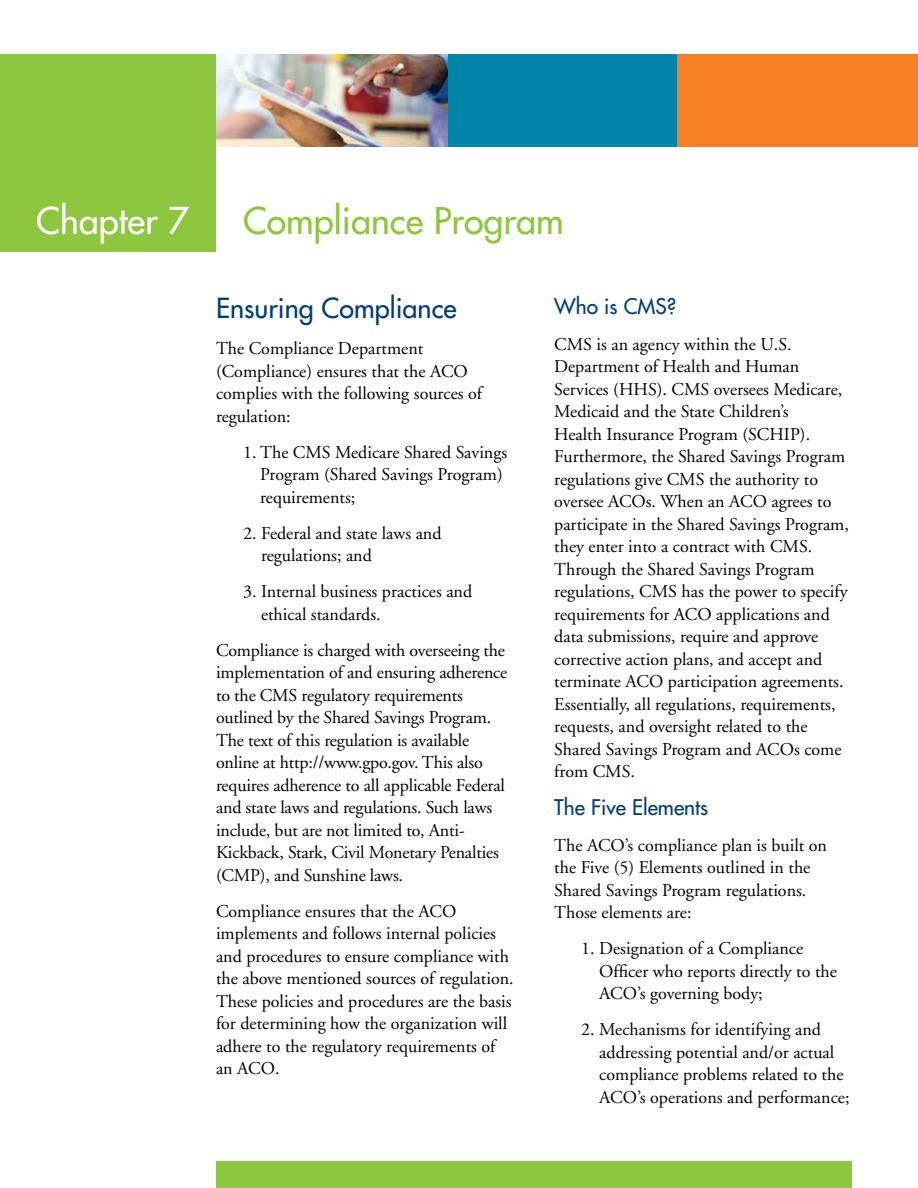
<style>
.page{position:relative;width:918px;height:1188px;background:#fff}
.page>*{position:absolute;margin:0;border:0;box-sizing:border-box;transform-origin:0 0}
.t1{font:36px "Futura";color:#8dc63f}
.t2{font:36px "Futura";color:#fff}
.t3{font:27px "Futura";color:#003d79}
.t4{font:21px "Futura";color:#003d79}
.t5{font:18px/22.5px "Adobe Garamond";color:#000}
</style>
<div class="page">
<div style="left:216px;top:1161px;width:636px;height:27px;background:#8dc63f"></div>
<div style="left:0;top:54px;width:216px;height:197px;background:#8dc63f"></div>
<div style="left:447px;top:54px;width:230px;height:93px;background:#0084a9"></div>
<div style="left:677px;top:54px;width:241px;height:93px;background:#f58025"></div>
<img style="left:216px;top:54px;width:231px;height:93px">
<h1 class="t2" style="left:36px;top:198px;width:154px">Chapter 7</h1>
<h1 class="t1" style="left:243px;top:198px;width:322px">Compliance Program</h1>
<h2 class="t3" style="left:216px;top:291px;width:242px">Ensuring Compliance</h2>
<p class="t5" style="left:216px;top:338px;width:268px">The Compliance Department (Compliance) ensures that the ACO complies with the following sources of regulation:</p>
<p class="t5" style="left:260px;top:441px;width:249px;text-indent:-17px">1. The CMS Medicare Shared Savings<br>Program (Shared Savings Program) requirements;</p>
<p class="t5" style="left:261px;top:522px;width:182px;text-indent:-18px">2. Federal and state laws and regulations; and</p>
<p class="t5" style="left:261px;top:581px;width:213px;text-indent:-18px">3. Internal business practices and ethical standards.</p>
<p class="t5" style="left:216px;top:639px;width:293px">Compliance is charged with overseeing the implementation of and ensuring adherence to the CMS regulatory requirements outlined by the Shared Savings Program.<br>The text of this regulation is available online at http://www.gpo.gov. This also requires adherence to all applicable Federal and state laws and regulations. Such laws include, but are not limited to, Anti-Kickback, Stark, Civil Monetary Penalties (CMP), and Sunshine laws.</p>
<p class="t5" style="left:216px;top:900px;width:299px">Compliance ensures that the ACO implements and follows internal policies and procedures to ensure compliance with the above mentioned sources of regulation.<br>These policies and procedures are the basis for determining how the organization will adhere to the regulatory requirements of an ACO.</p>
<p class="t4" style="left:554px;top:293px;width:123px">Who is CMS?</p>
<p class="t5" style="left:554px;top:333px;width:296px">CMS is an agency within the U.S.<br>Department of Health and Human Services (HHS). CMS oversees Medicare, Medicaid and the State Children’s<br>Health Insurance Program (SCHIP).<br>Furthermore, the Shared Savings Program regulations give CMS the authority to oversee ACOs. When an ACO agrees to participate in the Shared Savings Program, they enter into a contract with CMS.<br>Through the Shared Savings Program regulations, CMS has the power to specify requirements for ACO applications and data submissions, require and approve corrective action plans, and accept and terminate ACO participation agreements.<br>Essentially, all regulations, requirements, requests, and oversight related to the Shared Savings Program and ACOs come from CMS.</p>
<p class="t4" style="left:554px;top:794px;width:156px">The Five Elements</p>
<p class="t5" style="left:554px;top:834px;width:274px">The ACO’s compliance plan is built on the Five (5) Elements outlined in the<br>Shared Savings Program regulations.<br>Those elements are:</p>
<p class="t5" style="left:599px;top:938px;width:239px;text-indent:-18px">1. Designation of a Compliance<br>Officer who reports directly to the<br>ACO’s governing body;</p>
<p class="t5" style="left:599px;top:1019px;width:252px;text-indent:-18px">2. Mechanisms for identifying and addressing potential and/or actual compliance problems related to the ACO’s operations and performance;</p>
</div>
